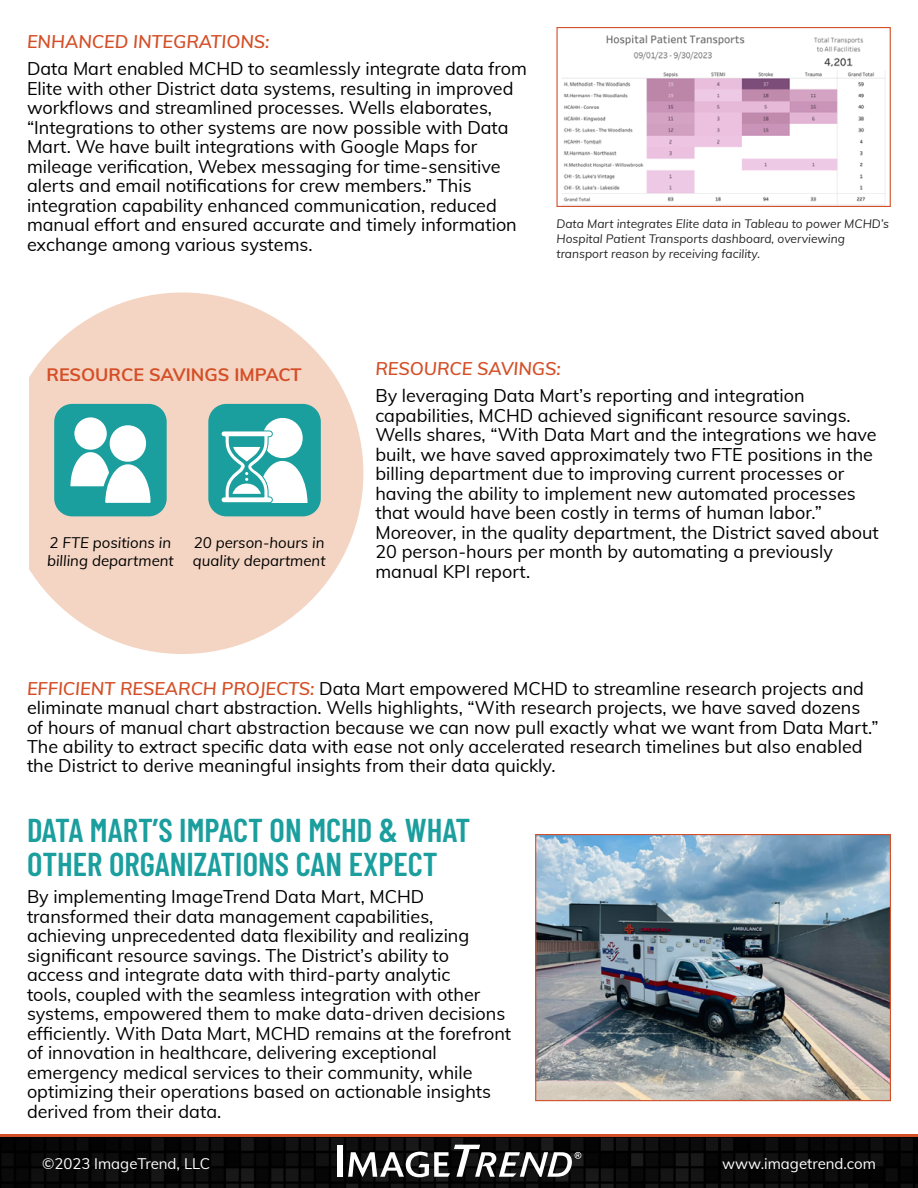
<style>
.page{position:relative;width:918px;height:1188px;background:#fff}
.page>*{position:absolute;margin:0;border:0;box-sizing:border-box;transform-origin:0 0}
.t1{font:600 33px/34.5px "Barlow Condensed";color:#1b9e9e}
.t2{font:18px/19.5px "Muli";color:#000}
.t3{font:italic 600 18px "Muli";color:#d44f27}
.t4{font:700 18px "Muli";color:#d44f27}
.t5{font:italic 15px/18px "Muli";color:#000}
.t6{font:15px "Muli";color:#fff}
.t7{font:italic 12px/15px "Muli";color:#000}
.s1{font-weight:600;font-style:italic;color:#d44f27}
</style>
<div class="page">
<svg style="left:556px;top:27px;width:335px;height:180px"></svg>
<img style="left:537px;top:836px;width:352px;height:263px">
<div style="left:535px;top:834px;width:356px;height:267px;border:1px solid #d44f27"></div>
<div style="left:2px;top:292px;width:361px;height:362px;background:#f4d5c3;border-radius:50%"></div>
<div style="left:54px;top:404px;width:113px;height:112px;background:#1b9e9e;border-radius:18px"></div>
<div style="left:110px;top:425px;width:36px;height:37px;background:#fff;border-radius:50%"></div>
<svg style="left:70px;top:451px;width:81px;height:52px"></svg>
<div style="left:74px;top:417px;width:33px;height:33px;background:#fff;border-radius:50%"></div>
<div style="left:208px;top:404px;width:113px;height:112px;background:#1b9e9e;border-radius:18px"></div>
<svg style="left:222px;top:418px;width:86px;height:84px"></svg>
<div style="left:0;top:348px;width:28px;height:248px;background:#fff"></div>
<img style="left:0;top:1137px;width:918px;height:51px">
<svg style="left:348px;top:1145px;width:233px;height:32px"></svg>
<div style="left:337px;top:1145px;width:5px;height:32px;background:#fff"></div>
<div style="left:0;top:1134px;width:918px;height:3px;border:2px solid #d44f27"></div>
<p class="t3" style="left:27px;top:28px;width:244px">ENHANCED INTEGRATIONS:</p>
<p class="t2" style="left:27px;top:58px;width:502px">Data Mart enabled MCHD to seamlessly integrate data from Elite with other District data systems, resulting in improved workflows and streamlined processes. Wells elaborates, “Integrations to other systems are now possible with Data Mart. We have built integrations with Google Maps for mileage verification, Webex messaging for time-sensitive alerts and email notifications for crew members.” This integration capability enhanced communication, reduced manual effort and ensured accurate and timely information exchange among various systems.</p>
<p class="t7" style="left:556px;top:216px;width:334px">Data Mart integrates Elite data in Tableau to power MCHD’s<br>Hospital Patient Transports dashboard, overviewing transport reason by receiving facility.</p>
<p class="t4" style="left:46px;top:361px;width:257px">RESOURCE SAVINGS IMPACT</p>
<p class="t5" style="left:47px;top:532px;width:128px">2 FTE positions in billing department</p>
<p class="t5" style="left:193px;top:532px;width:134px">20 person-hours in quality department</p>
<p class="t3" style="left:375px;top:355px;width:187px">RESOURCE SAVINGS:</p>
<p class="t2" style="left:375px;top:385px;width:505px">By leveraging Data Mart’s reporting and integration capabilities, MCHD achieved significant resource savings.<br>Wells shares, “With Data Mart and the integrations we have built, we have saved approximately two FTE positions in the billing department due to improving current processes or having the ability to implement new automated processes that would have been costly in terms of human labor.” Moreover, in the quality department, the District saved about 20 person-hours per month by automating a previously manual KPI report.</p>
<p class="t2" style="left:27px;top:677px;width:853px"><span class="s1">EFFICIENT RESEARCH PROJECTS:</span> Data Mart empowered MCHD to streamline research projects and eliminate manual chart abstraction. Wells highlights, “With research projects, we have saved dozens of hours of manual chart abstraction because we can now pull exactly what we want from Data Mart.” The ability to extract specific data with ease not only accelerated research timelines but also enabled the District to derive meaningful insights from their data quickly.</p>
<h1 class="t1" style="left:27px;top:810px;width:445px">DATA MART’S IMPACT ON MCHD &amp; WHAT<br>OTHER ORGANIZATIONS CAN EXPECT</h1>
<p class="t2" style="left:27px;top:886px;width:486px">By implementing ImageTrend Data Mart, MCHD transformed their data management capabilities, achieving unprecedented data flexibility and realizing significant resource savings. The District’s ability to<br>access and integrate data with third-party analytic<br>tools, coupled with the seamless integration with other systems, empowered them to make data-driven decisions efficiently. With Data Mart, MCHD remains at the forefront of innovation in healthcare, delivering exceptional emergency medical services to their community, while optimizing their operations based on actionable insights derived from their data.</p>
<p class="t6" style="left:42px;top:1152px;width:170px">©2023 ImageTrend, LLC</p>
<p class="t6" style="left:722px;top:1152px;width:155px">www.imagetrend.com</p>
</div>
